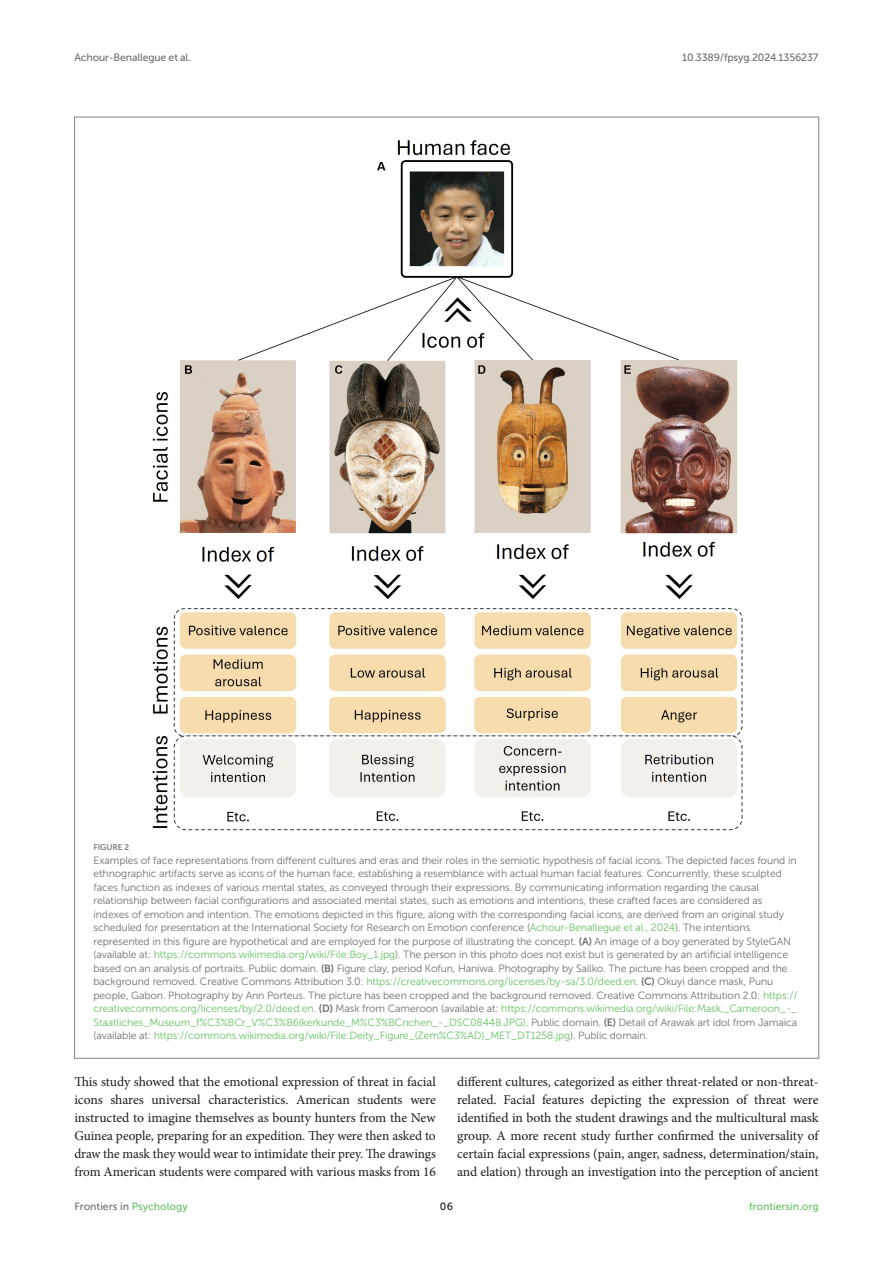
<style>
.page{position:relative;width:893px;height:1263px;background:#fff}
.page>*{position:absolute;margin:0;border:0;box-sizing:border-box;transform-origin:0 0}
.TEXT{font:13.5px/18px "Minion Pro";letter-spacing:-.005em;color:#1b1c1b;text-align:justify}
.FIG_LEG{font:10.5px/13.5px "Museo Sans 300";letter-spacing:-.01em;color:#706f70}
.t1{font:10.5px "Museo Sans 500";letter-spacing:-.015em;color:#706f70}
.t2{font:10.5px "Museo Sans 500";color:#65c161}
.t3{font:10.5px "Museo Sans 500";color:#1b1c1b}
.FIG_HD{font:8.25px "Museo Sans 700";letter-spacing:-.01em;color:#7e7f7f}
.s1{color:#65c161}
.s2{font-family:"Museo Sans 700"}
</style>
<div class="page">
<img style="left:152px;top:140px;width:591px;height:691px">
<p class="t1" style="left:74px;top:51px;width:118px">Achour-Benallegue et al.</p>
<p class="t1" style="left:682px;top:51px;width:138px">10.3389/fpsyg.2024.1356237</p>
<p class="FIG_HD" style="left:94px;top:843px;width:37px">FIGURE 2</p>
<p class="FIG_LEG" style="left:94px;top:853px;width:706px">Examples of face representations from different cultures and eras and their roles in the semiotic hypothesis of facial icons. The depicted faces found in ethnographic artifacts serve as icons of the human face, establishing a resemblance with actual human facial features. Concurrently, these sculpted faces function as indexes of various mental states, as conveyed through their expressions. By communicating information regarding the causal relationship between facial configurations and associated mental states, such as emotions and intentions, these crafted faces are considered as indexes of emotion and intention. The emotions depicted in this figure, along with the corresponding facial icons, are derived from an original study scheduled for presentation at the International Society for Research on Emotion conference (<span class="s1">Achour-Benallegue et al., 2024</span>). The intentions represented in this figure are hypothetical and are employed for the purpose of illustrating the concept. <span class="s2">(A)</span> An image of a boy generated by StyleGAN (available at: <span class="s1">https://commons.wikimedia.org/wiki/File:Boy_1.jpg</span>). The person in this photo does not exist but is generated by an artificial intelligence based on an analysis of portraits. Public domain. <span class="s2">(B)</span> Figure clay, period Kofun, Haniwa. Photography by Sailko. The picture has been cropped and the background removed. Creative Commons Attribution 3.0: <span class="s1">https://creativecommons.org/licenses/by-sa/3.0/deed.en</span>. <span class="s2">(C)</span> Okuyi dance mask, Punu people, Gabon. Photography by Ann Porteus. The picture has been cropped and the background removed. Creative Commons Attribution 2.0: <span class="s1">https:// creativecommons.org/licenses/by/2.0/deed.en</span>. <span class="s2">(D)</span> Mask from Cameroon (available at: <span class="s1">https://commons.wikimedia.org/wiki/File:Mask,_Cameroon_-_ Staatliches_Museum_f%C3%BCr_V%C3%B6lkerkunde_M%C3%BCnchen_-_DSC08448.JPG)</span>. Public domain. <span class="s2">(E)</span> Detail of Arawak art idol from Jamaica (available at: <span class="s1">https://commons.wikimedia.org/wiki/File:Deity_Figure_(Zem%C3%AD)_MET_DT1258.jpg</span>). Public domain.</p>
<p class="TEXT" style="left:74px;top:1073px;width:363px">This study showed that the emotional expression of threat in facial icons shares universal characteristics. American students were instructed to imagine themselves as bounty hunters from the New Guinea people, preparing for an expedition. They were then asked to draw the mask they would wear to intimidate their prey. The drawings from American students were compared with various masks from 16</p>
<p class="TEXT" style="left:457px;top:1073px;width:363px">different cultures, categorized as either threat-related or non-threat&shy;related. Facial features depicting the expression of threat were identified in both the student drawings and the multicultural mask group. A more recent study further confirmed the universality of certain facial expressions (pain, anger, sadness, determination/stain, and elation) through an investigation into the perception of ancient</p>
<p class="t1" style="left:74px;top:1200px;width:115px">Frontiers in <span class="s1">Psychology</span></p>
<p class="t3" style="left:440px;top:1200px;width:15px">06</p>
<p class="t2" style="left:749px;top:1200px;width:71px">frontiersin.org</p>
</div>
